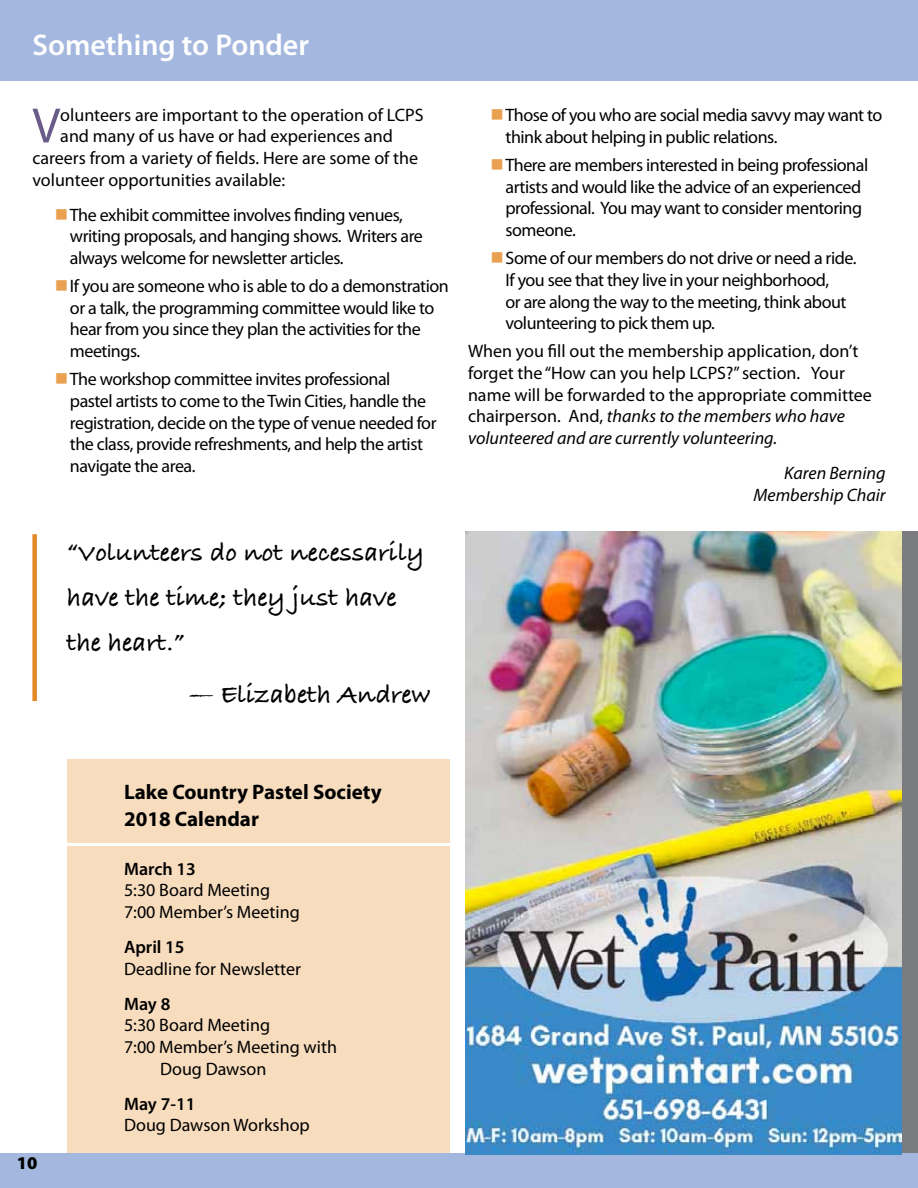
<style>
.page{position:relative;width:918px;height:1188px;background:#fff}
.page>*{position:absolute;margin:0;border:0;box-sizing:border-box;transform-origin:0 0}
.t1{font:50.1px "Myriad Pro";color:#6a5c8a}
.t2{font:600 30px "Myriad Pro";color:#fff}
.t3{font:27px/45px "Bradley Hand ITCTT Bold";color:#000}
.t4{font:700 21px/27px "Myriad Pro";color:#000}
.t5{font:18px/21.6px "Myriad Pro";letter-spacing:-.025em;color:#000}
.t6{font:18px/21.6px "Myriad Pro";color:#000}
.t7{font:italic 18px/21.6px "Myriad Pro";color:#000;text-align:right}
.t8{font:600 18px "Myriad Pro";color:#000}
.t9{font:900 18px "Myriad Pro";color:#000}
.s1{color:#e9a051}
.s2{font-style:italic}
</style>
<div class="page">
<div style="left:67px;top:759px;width:382px;height:429px;background:#f7dcbe"></div>
<div style="left:466px;top:531px;width:452px;height:650px;background:#7b7c7f"></div>
<div style="left:0;top:1154px;width:918px;height:34px;background:#a3b7df"></div>
<div style="left:0;top:0;width:918px;height:80px;background:#a3b7df"></div>
<hr style="left:0;top:843px;width:450px;height:3px;background:#fff">
<div style="left:32px;top:534px;width:5px;height:167px;background:#e38926"></div>
<img style="left:466px;top:531px;width:436px;height:624px">
<h2 class="t2" style="left:32px;top:28px;width:278px">Something to Ponder</h2>
<h1 class="t1" style="left:32px;top:98px;width:29px">V</h1>
<p class="t6" style="left:60px;top:104px;width:365px">olunteers are important to the operation of LCPS</p>
<p class="t6" style="left:60px;top:126px;width:334px">and many of us have or had experiences and</p>
<p class="t6" style="left:32px;top:148px;width:387px">careers from a variety of fields. Here are some of the</p>
<p class="t6" style="left:32px;top:169px;width:254px">volunteer opportunities available:</p>
<p class="t5" style="left:70px;top:204px;width:355px;text-indent:-15px"><span class="s1">■</span>The exhibit committee involves finding venues, writing proposals, and hanging shows. Writers are always welcome for newsletter articles.</p>
<p class="t5" style="left:70px;top:276px;width:381px;text-indent:-15px"><span class="s1">■</span>If you are someone who is able to do a demonstration or a talk, the programming committee would like to hear from you since they plan the activities for the meetings.</p>
<p class="t5" style="left:70px;top:369px;width:368px;text-indent:-15px"><span class="s1">■</span>The workshop committee invites professional pastel artists to come to the Twin Cities, handle the registration, decide on the type of venue needed for the class, provide refreshments, and help the artist navigate the area.</p>
<h3 class="t3" style="left:67px;top:529px;width:359px">“Volunteers do not necessarily have the time; they just have the heart.”</h3>
<h3 class="t3" style="left:189px;top:671px;width:242px">— Elizabeth Andrew</h3>
<p class="t5" style="left:506px;top:105px;width:378px;text-indent:-15px"><span class="s1">■</span>Those of you who are social media savvy may want to think about helping in public relations.</p>
<p class="t5" style="left:506px;top:155px;width:364px;text-indent:-15px"><span class="s1">■</span>There are members interested in being professional artists and would like the advice of an experienced professional. You may want to consider mentoring someone.</p>
<p class="t5" style="left:506px;top:248px;width:353px;text-indent:-15px"><span class="s1">■</span>Some of our members do not drive or need a ride.<br>If you see that they live in your neighborhood,<br>or are along the way to the meeting, think about volunteering to pick them up.</p>
<p class="t6" style="left:468px;top:341px;width:405px">When you fill out the membership application, don’t forget the “How can you help LCPS?” section. Your name will be forwarded to the appropriate committee chairperson. And, <span class="s2">thanks to the members who have volunteered and are currently volunteering.</span></p>
<p class="t7" style="left:754px;top:463px;width:134px">Karen Berning<br>Membership Chair</p>
<p class="t9" style="left:17px;top:1153px;width:22px">10</p>
<p class="t4" style="left:124px;top:779px;width:259px">Lake Country Pastel Society<br>2018 Calendar</p>
<p class="t8" style="left:124px;top:859px;width:73px">March 13</p>
<p class="t6" style="left:124px;top:880px;width:177px">5:30 Board Meeting<br>7:00 Member’s Meeting</p>
<p class="t8" style="left:124px;top:937px;width:62px">April 15</p>
<p class="t6" style="left:124px;top:958px;width:178px">Deadline for Newsletter</p>
<p class="t8" style="left:124px;top:994px;width:48px">May 8</p>
<p class="t6" style="left:124px;top:1015px;width:148px">5:30 Board Meeting</p>
<p class="t6" style="left:124px;top:1037px;width:214px">7:00 Member’s Meeting with</p>
<p class="t6" style="left:160px;top:1058px;width:108px">Doug Dawson</p>
<p class="t8" style="left:124px;top:1094px;width:73px">May 7-11</p>
<p class="t6" style="left:124px;top:1115px;width:187px">Doug Dawson Workshop</p>
</div>
